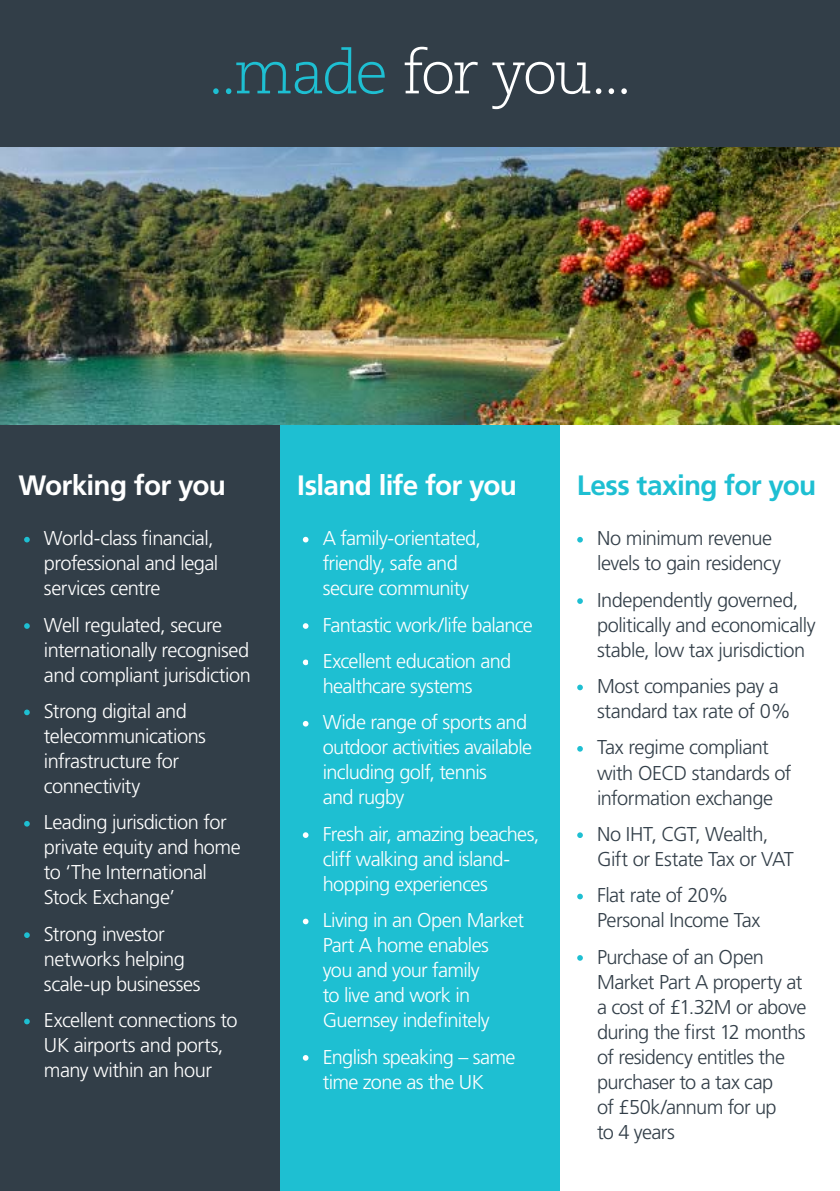
<style>
.page{position:relative;width:840px;height:1191px;background:#fff}
.page>*{position:absolute;margin:0;border:0;box-sizing:border-box;transform-origin:0 0}
.t1{font:300 60px "Caecilia LT Pro 45";letter-spacing:-.05em;color:#fff}
.t2{font:700 28px "Frutiger";letter-spacing:-.025em;color:#fff}
.t3{font:700 28px "Frutiger";letter-spacing:-.025em;color:#1ebfd2}
.t4{font:300 20px/25px "Frutiger";letter-spacing:-.03em;color:#fff}
.t5{font:300 20px/25px "Frutiger";letter-spacing:-.03em;color:#323e48}
.s1{color:#1ebfd2}
</style>
<div class="page">
<div style="left:0;top:0;width:839px;height:147px;background:#323e48"></div>
<img style="left:0;top:147px;width:839px;height:278px">
<svg style="left:577px;top:537px;width:5px;height:5px"></svg>
<svg style="left:577px;top:598px;width:5px;height:6px"></svg>
<svg style="left:577px;top:684px;width:5px;height:6px"></svg>
<svg style="left:577px;top:746px;width:5px;height:5px"></svg>
<svg style="left:577px;top:832px;width:5px;height:6px"></svg>
<svg style="left:577px;top:893px;width:5px;height:6px"></svg>
<svg style="left:577px;top:955px;width:5px;height:5px"></svg>
<div style="left:280px;top:425px;width:279px;height:766px;background:#1ebfd2"></div>
<svg style="left:303px;top:537px;width:5px;height:5px"></svg>
<svg style="left:303px;top:623px;width:5px;height:6px"></svg>
<svg style="left:303px;top:659px;width:6px;height:6px"></svg>
<svg style="left:303px;top:721px;width:5px;height:5px"></svg>
<svg style="left:303px;top:832px;width:5px;height:6px"></svg>
<svg style="left:303px;top:918px;width:5px;height:6px"></svg>
<svg style="left:303px;top:1055px;width:5px;height:5px"></svg>
<div style="left:0;top:425px;width:280px;height:766px;background:#323e48"></div>
<svg style="left:24px;top:537px;width:6px;height:5px"></svg>
<svg style="left:24px;top:623px;width:6px;height:6px"></svg>
<svg style="left:24px;top:709px;width:6px;height:6px"></svg>
<svg style="left:24px;top:821px;width:6px;height:5px"></svg>
<svg style="left:24px;top:932px;width:6px;height:6px"></svg>
<svg style="left:24px;top:1018px;width:6px;height:6px"></svg>
<h1 class="t1" style="left:207px;top:34px;width:426px"><span class="s1">..made</span> for you...</h1>
<h2 class="t2" style="left:18px;top:468px;width:209px">Working for you</h2>
<p class="t4" style="left:44px;top:526px;width:176px">World-class financial, professional and legal services centre</p>
<p class="t4" style="left:44px;top:612px;width:208px">Well regulated, secure internationally recognised and compliant jurisdiction</p>
<p class="t4" style="left:44px;top:699px;width:163px">Strong digital and telecommunications infrastructure for connectivity</p>
<p class="t4" style="left:44px;top:810px;width:198px">Leading jurisdiction for private equity and home to ‘The International<br>Stock Exchange’</p>
<p class="t4" style="left:44px;top:921px;width:158px">Strong investor networks helping scale-up businesses</p>
<p class="t4" style="left:44px;top:1008px;width:195px">Excellent connections to<br>UK airports and ports, many within an hour</p>
<h2 class="t2" style="left:297px;top:468px;width:221px">Island life for you</h2>
<h2 class="t3" style="left:576px;top:468px;width:241px">Less taxing for you</h2>
<p class="t4" style="left:322px;top:526px;width:160px">A family-orientated, friendly, safe and secure community</p>
<p class="t4" style="left:322px;top:607px;width:212px;line-height:36.4px">Fantastic work/life balance<br>Excellent education and</p>
<p class="t4" style="left:322px;top:668px;width:206px;line-height:36.4px">healthcare systems<br>Wide range of sports and</p>
<p class="t4" style="left:322px;top:735px;width:211px">outdoor activities available including golf, tennis<br>and rugby</p>
<p class="t4" style="left:322px;top:821px;width:218px">Fresh air, amazing beaches, cliff walking and island&shy;hopping experiences</p>
<p class="t4" style="left:322px;top:908px;width:203px">Living in an Open Market<br>Part A home enables<br>you and your family<br>to live and work in<br>Guernsey indefinitely</p>
<p class="t4" style="left:322px;top:1044px;width:194px">English speaking – same time zone as the UK</p>
<p class="t5" style="left:596px;top:526px;width:185px">No minimum revenue levels to gain residency</p>
<p class="t5" style="left:596px;top:587px;width:220px">Independently governed, politically and economically stable, low tax jurisdiction</p>
<p class="t5" style="left:596px;top:674px;width:195px">Most companies pay a standard tax rate of 0%</p>
<p class="t5" style="left:596px;top:735px;width:196px">Tax regime compliant with OECD standards of information exchange</p>
<p class="t5" style="left:596px;top:821px;width:198px">No IHT, CGT, Wealth,<br>Gift or Estate Tax or VAT</p>
<p class="t5" style="left:596px;top:883px;width:165px">Flat rate of 20%<br>Personal Income Tax</p>
<p class="t5" style="left:596px;top:944px;width:211px">Purchase of an Open<br>Market Part A property at a cost of £1.32M or above during the first 12 months of residency entitles the purchaser to a tax cap<br>of £50k/annum for up<br>to 4 years</p>
</div>
